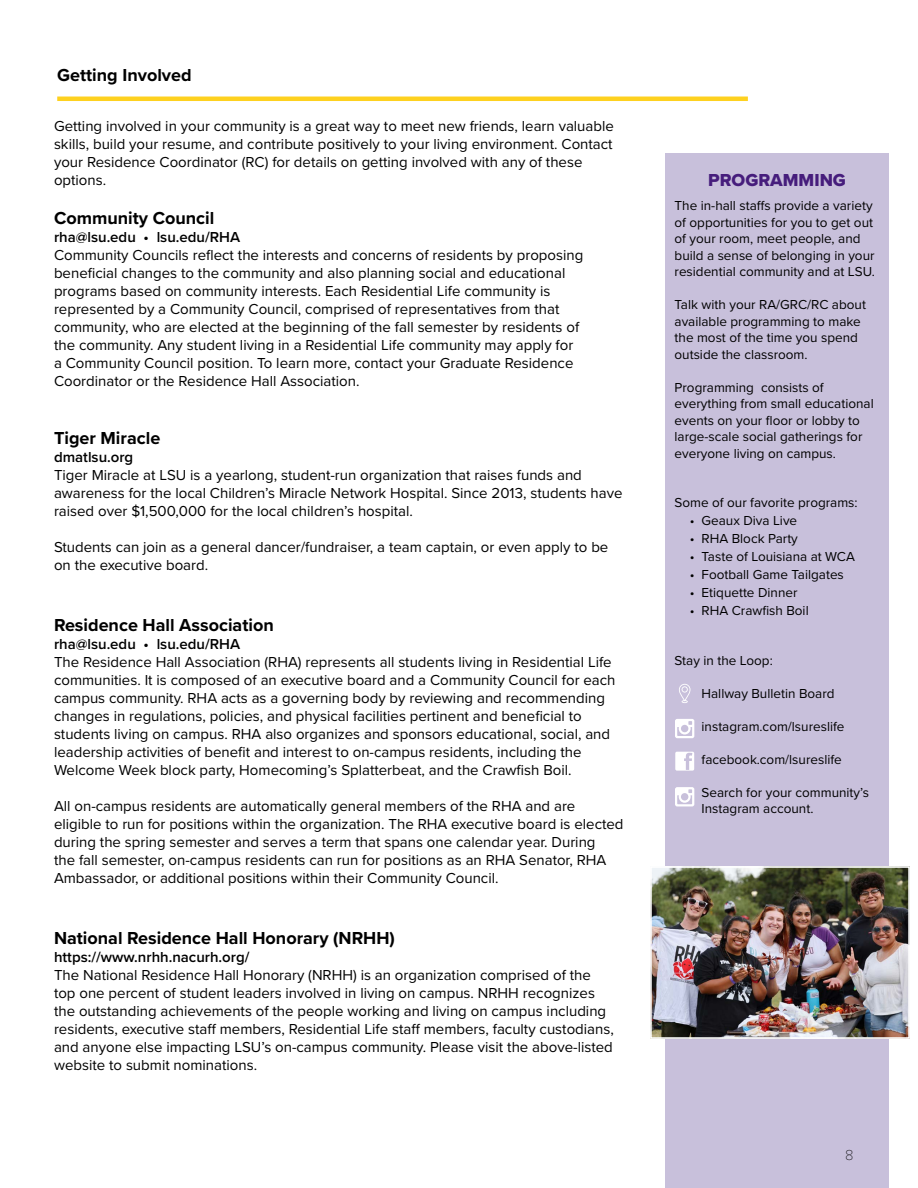
<style>
.page{position:relative;width:918px;height:1188px;background:#fff}
.page>*{position:absolute;margin:0;border:0;box-sizing:border-box;transform-origin:0 0}
.t1{font:700 18px "Proxima Nova";color:#000}
.t2{font:18px "Proxima Nova Extrabld";color:#461d7c}
.t3{font:15px/18px "Proxima Nova";color:#000}
.t4{font:600 15px "Proxima Nova";color:#000}
.t5{font:100 15px "Proxima Nova T";color:#000}
.t6{font:13.5px/16.5px "Proxima Nova";color:#000}
</style>
<div class="page">
<div style="left:665px;top:153px;width:224px;height:1035px;background:#c8c0db"></div>
<img style="left:653px;top:869px;width:254px;height:167px">
<div style="left:650px;top:866px;width:260px;height:173px;border:2px solid #fff"></div>
<svg style="left:675px;top:719px;width:19px;height:19px"></svg>
<svg style="left:679px;top:684px;width:11px;height:19px"></svg>
<svg style="left:675px;top:787px;width:19px;height:19px"></svg>
<svg style="left:675px;top:752px;width:19px;height:19px"></svg>
<hr style="left:57px;top:97px;width:691px;height:4px;background:#fed11f">
<p class="t1" style="left:57px;top:61px;width:136px">Getting Involved</p>
<p class="t3" style="left:54px;top:116px;width:561px">Getting involved in your community is a great way to meet new friends, learn valuable skills, build your resume, and contribute positively to your living environment. Contact your Residence Coordinator (RC) for details on getting involved with any of these options.</p>
<p class="t1" style="left:54px;top:205px;width:162px">Community Council</p>
<p class="t4" style="left:54px;top:226px;width:188px">rha@lsu.edu • lsu.edu/RHA</p>
<p class="t3" style="left:54px;top:246px;width:531px">Community Councils reflect the interests and concerns of residents by proposing beneficial changes to the community and also planning social and educational programs based on community interests. Each Residential Life community is represented by a Community Council, comprised of representatives from that community, who are elected at the beginning of the fall semester by residents of the community. Any student living in a Residential Life community may apply for a Community Council position. To learn more, contact your Graduate Residence Coordinator or the Residence Hall Association.</p>
<p class="t1" style="left:54px;top:425px;width:108px">Tiger Miracle</p>
<p class="t4" style="left:54px;top:446px;width:81px">dmatlsu.org</p>
<p class="t3" style="left:54px;top:465px;width:570px">Tiger Miracle at LSU is a yearlong, student-run organization that raises funds and awareness for the local Children’s Miracle Network Hospital. Since 2013, students have raised over $1,500,000 for the local children’s hospital.</p>
<p class="t3" style="left:54px;top:537px;width:556px">Students can join as a general dancer/fundraiser, a team captain, or even apply to be on the executive board.</p>
<p class="t1" style="left:54px;top:612px;width:221px">Residence Hall Association</p>
<p class="t4" style="left:54px;top:633px;width:188px">rha@lsu.edu • lsu.edu/RHA</p>
<p class="t3" style="left:54px;top:653px;width:563px">The Residence Hall Association (RHA) represents all students living in Residential Life communities. It is composed of an executive board and a Community Council for each campus community. RHA acts as a governing body by reviewing and recommending changes in regulations, policies, and physical facilities pertinent and beneficial to students living on campus. RHA also organizes and sponsors educational, social, and leadership activities of benefit and interest to on-campus residents, including the Welcome Week block party, Homecoming’s Splatterbeat, and the Crawfish Boil.</p>
<p class="t3" style="left:54px;top:797px;width:571px">All on-campus residents are automatically general members of the RHA and are eligible to run for positions within the organization. The RHA executive board is elected during the spring semester and serves a term that spans one calendar year. During<br>the fall semester, on-campus residents can run for positions as an RHA Senator, RHA Ambassador, or additional positions within their Community Council.</p>
<p class="t1" style="left:54px;top:925px;width:342px">National Residence Hall Honorary (NRHH)</p>
<p class="t4" style="left:54px;top:946px;width:197px">https://www.nrhh.nacurh.org/</p>
<p class="t3" style="left:54px;top:966px;width:561px">The National Residence Hall Honorary (NRHH) is an organization comprised of the top one percent of student leaders involved in living on campus. NRHH recognizes the outstanding achievements of the people working and living on campus including residents, executive staff members, Residential Life staff members, faculty custodians, and anyone else impacting LSU’s on-campus community. Please visit the above-listed website to submit nominations.</p>
<p class="t2" style="left:708px;top:167px;width:139px">PROGRAMMING</p>
<p class="t6" style="left:675px;top:197px;width:202px">The in-hall staffs provide a variety of opportunities for you to get out of your room, meet people, and build a sense of belonging in your residential community and at LSU.</p>
<p class="t6" style="left:675px;top:296px;width:193px">Talk with your RA/GRC/RC about available programming to make the most of the time you spend outside the classroom.</p>
<p class="t6" style="left:675px;top:379px;width:201px">Programming consists of everything from small educational events on your floor or lobby to large-scale social gatherings for everyone living on campus.</p>
<p class="t6" style="left:675px;top:494px;width:185px">Some of our favorite programs:</p>
<p class="t6" style="left:690px;top:512px;width:109px">• Geaux Diva Live</p>
<p class="t6" style="left:690px;top:530px;width:109px">• RHA Block Party</p>
<p class="t6" style="left:690px;top:548px;width:166px">• Taste of Louisiana at WCA</p>
<p class="t6" style="left:690px;top:566px;width:155px">• Football Game Tailgates</p>
<p class="t6" style="left:690px;top:584px;width:109px">• Etiquette Dinner</p>
<p class="t6" style="left:690px;top:602px;width:120px">• RHA Crawfish Boil</p>
<p class="t6" style="left:675px;top:652px;width:100px">Stay in the Loop:</p>
<p class="t6" style="left:702px;top:685px;width:135px">Hallway Bulletin Board</p>
<p class="t6" style="left:702px;top:718px;width:144px">instagram.com/lsureslife</p>
<p class="t6" style="left:702px;top:751px;width:142px">facebook.com/lsureslife</p>
<p class="t6" style="left:702px;top:784px;width:169px">Search for your community’s<br>Instagram account.</p>
<p class="t5" style="left:845px;top:1144px;width:10px">8</p>
</div>
